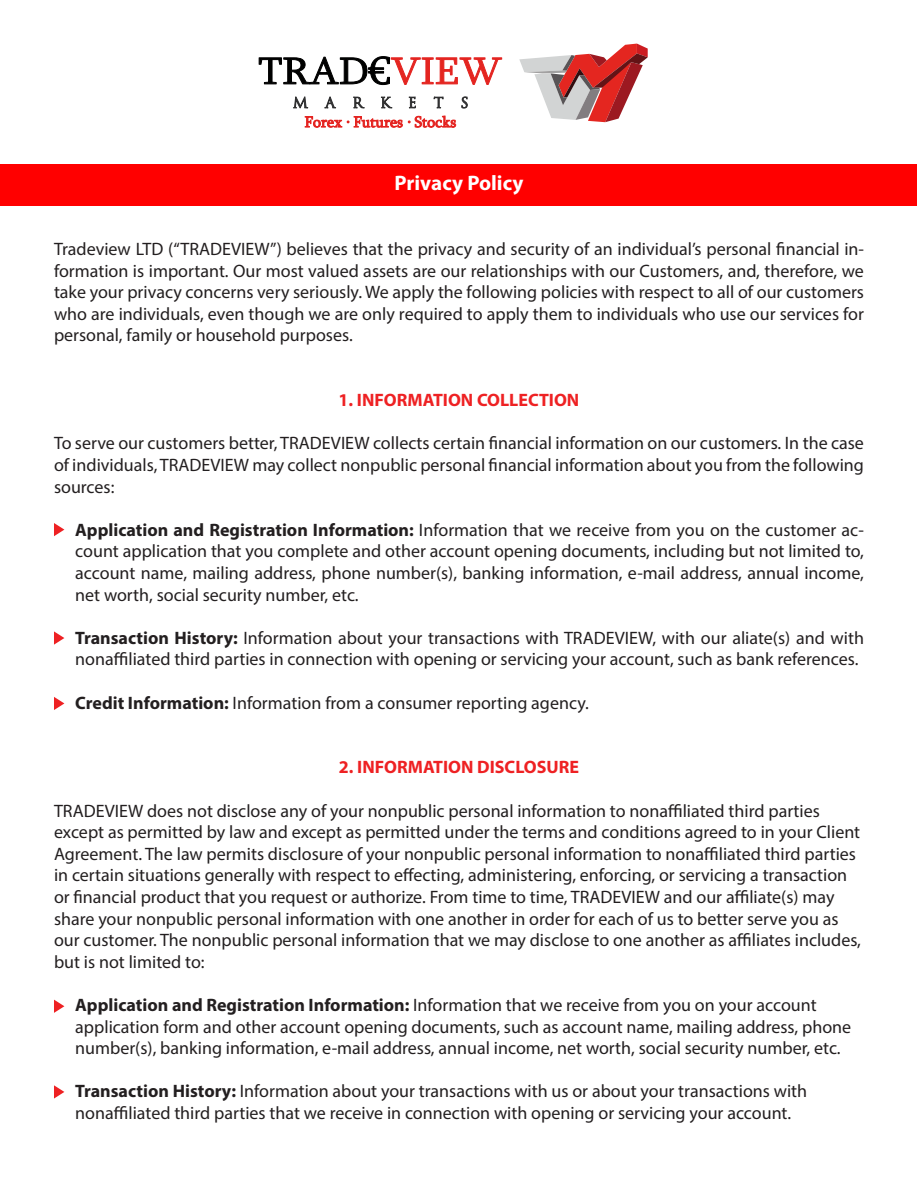
<style>
.page{position:relative;width:918px;height:1188px;background:#fff}
.page>*{position:absolute;margin:0;border:0;box-sizing:border-box;transform-origin:0 0}
.t1{font:700 21px "Myriad Pro";color:#fff}
.t2{font:18px/21.6px "Myriad Pro";color:#231f20;text-align:justify}
.t3{font:700 18px "Myriad Pro";color:#ee2123}
.s1{font-weight:700}
</style>
<div class="page">
<svg style="left:519px;top:44px;width:129px;height:78px"></svg>
<svg style="left:462px;top:97px;width:6px;height:11px"></svg>
<svg style="left:259px;top:56px;width:243px;height:29px"></svg>
<svg style="left:293px;top:96px;width:163px;height:32px"></svg>
<div style="left:1px;top:164px;width:916px;height:42px;background:#f00"></div>
<svg style="left:54px;top:523px;width:10px;height:13px"></svg>
<svg style="left:54px;top:631px;width:10px;height:14px"></svg>
<svg style="left:54px;top:697px;width:10px;height:13px"></svg>
<svg style="left:54px;top:1000px;width:10px;height:13px"></svg>
<svg style="left:54px;top:1085px;width:10px;height:14px"></svg>
<p class="t1" style="left:395px;top:169px;width:130px">Privacy Policy</p>
<p class="t2" style="left:54px;top:238px;width:812px">Tradeview LTD (“TRADEVIEW”) believes that the privacy and security of an individual’s personal financial in&shy;formation is important. Our most valued assets are our relationships with our Customers, and, therefore, we take your privacy concerns very seriously. We apply the following policies with respect to all of our customers who are individuals, even though we are only required to apply them to individuals who use our services for personal, family or household purposes.</p>
<p class="t3" style="left:339px;top:388px;width:242px">1. INFORMATION COLLECTION</p>
<p class="t2" style="left:54px;top:432px;width:812px">To serve our customers better, TRADEVIEW collects certain financial information on our customers. In the case of individuals, TRADEVIEW may collect nonpublic personal financial information about you from the following sources:</p>
<p class="t2" style="left:75px;top:519px;width:790px"><span class="s1">Application and Registration Information:</span> Information that we receive from you on the customer ac&shy;count application that you complete and other account opening documents, including but not limited to, account name, mailing address, phone number(s), banking information, e-mail address, annual income, net worth, social security number, etc.</p>
<p class="t2" style="left:75px;top:627px;width:790px"><span class="s1">Transaction History:</span> Information about your transactions with TRADEVIEW, with our aliate(s) and with nonaffiliated third parties in connection with opening or servicing your account, such as bank references.</p>
<p class="t2" style="left:75px;top:691px;width:515px"><span class="s1">Credit Information:</span> Information from a consumer reporting agency.</p>
<p class="t3" style="left:339px;top:756px;width:242px">2. INFORMATION DISCLOSURE</p>
<p class="t2" style="left:54px;top:799px;width:809px;text-align:left">TRADEVIEW does not disclose any of your nonpublic personal information to nonaffiliated third parties except as permitted by law and except as permitted under the terms and conditions agreed to in your Client Agreement. The law permits disclosure of your nonpublic personal information to nonaffiliated third parties in certain situations generally with respect to effecting, administering, enforcing, or servicing a transaction or financial product that you request or authorize. From time to time, TRADEVIEW and our affiliate(s) may share your nonpublic personal information with one another in order for each of us to better serve you as our customer. The nonpublic personal information that we may disclose to one another as affiliates includes, but is not limited to:</p>
<p class="t2" style="left:75px;top:994px;width:777px;text-align:left"><span class="s1">Application and Registration Information:</span> Information that we receive from you on your account application form and other account opening documents, such as account name, mailing address, phone number(s), banking information, e-mail address, annual income, net worth, social security number, etc.</p>
<p class="t2" style="left:75px;top:1080px;width:733px"><span class="s1">Transaction History:</span> Information about your transactions with us or about your transactions with</p>
<p class="t2" style="left:75px;top:1102px;width:718px">nonaffiliated third parties that we receive in connection with opening or servicing your account.</p>
</div>
